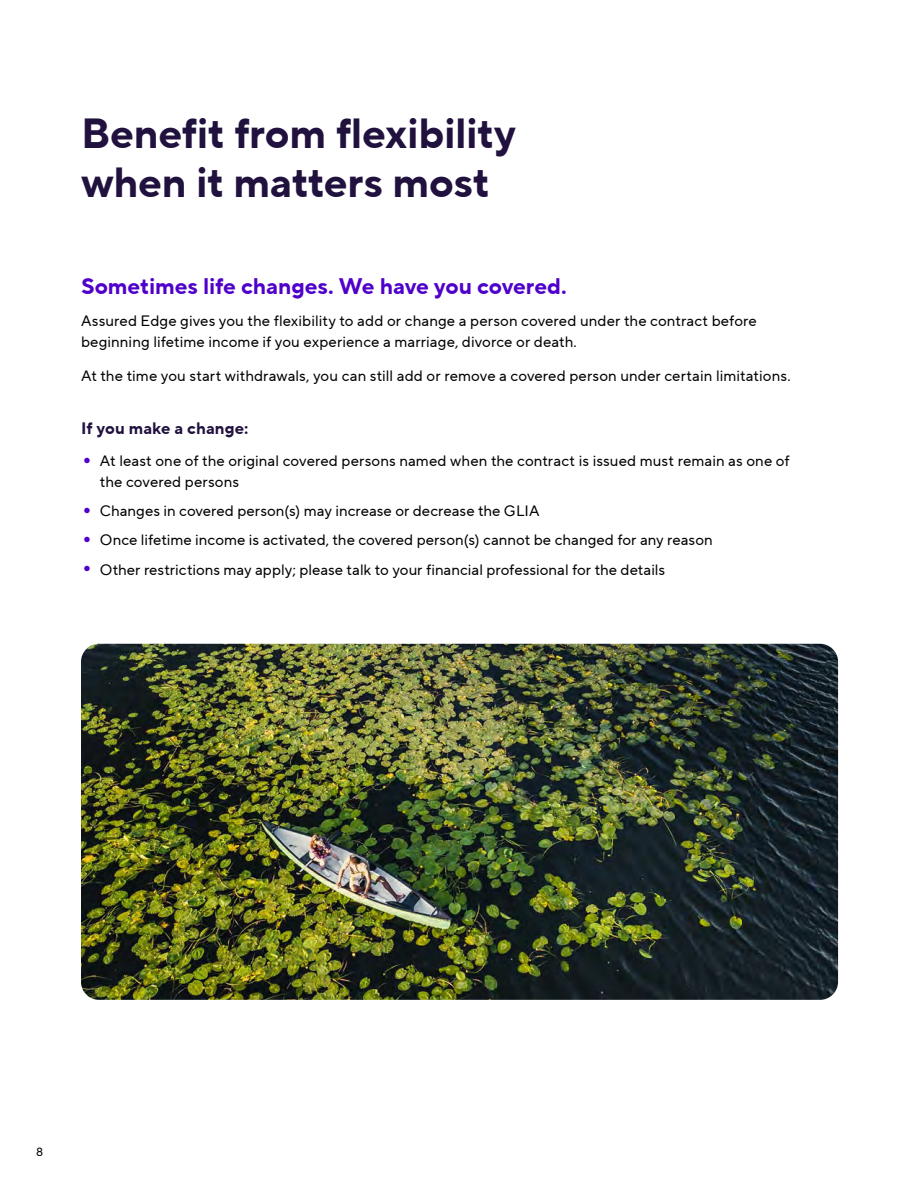
<style>
.page{position:relative;width:918px;height:1188px;background:#fff}
.page>*{position:absolute;margin:0;border:0;box-sizing:border-box;transform-origin:0 0}
.inside_pages_head{font:700 42px/49.5px "TT Norms Pro";letter-spacing:-.005em;color:#20113e}
.CB-Head_Sub_H3{font:700 22.5px "TT Norms Pro";letter-spacing:-.005em;color:#4f00ca}
.CB-Body_P{font:700 16.5px "TT Norms Pro";letter-spacing:.005em;color:#20113e}
.CB-Body_P-2{font:15px/21px "TT Norms Pro";letter-spacing:.005em;color:#000}
.t1{font:12px "TT Norms Pro";color:#000}
.s1{font-size:27px;color:#4f00ca}
</style>
<div class="page">
<img style="left:81px;top:644px;width:757px;height:356px">
<p class="inside_pages_head" style="left:81px;top:109px;width:437px">Benefit from flexibility when it matters most</p>
<h3 class="CB-Head_Sub_H3" style="left:81px;top:269px;width:487px">Sometimes life changes. We have you covered.</h3>
<p class="CB-Body_P-2" style="left:81px;top:310px;width:677px">Assured Edge gives you the flexibility to add or change a person covered under the contract before beginning lifetime income if you experience a marriage, divorce or death.</p>
<p class="CB-Body_P-2" style="left:81px;top:365px;width:711px">At the time you start withdrawals, you can still add or remove a covered person under certain limitations.</p>
<p class="CB-Body_P" style="left:81px;top:417px;width:169px">If you make a change:</p>
<p class="CB-Body_P-2" style="left:100px;top:450px;width:691px;text-indent:-19px"><span class="s1">•</span> At least one of the original covered persons named when the contract is issued must remain as one of the covered persons</p>
<p class="CB-Body_P-2" style="left:81px;top:501px;width:460px"><span class="s1">•</span> Changes in covered person(s) may increase or decrease the GLIA</p>
<p class="CB-Body_P-2" style="left:81px;top:530px;width:633px"><span class="s1">•</span> Once lifetime income is activated, the covered person(s) cannot be changed for any reason</p>
<p class="CB-Body_P-2" style="left:81px;top:559px;width:586px"><span class="s1">•</span> Other restrictions may apply; please talk to your financial professional for the details</p>
<p class="t1" style="left:36px;top:1143px;width:9px">8</p>
</div>
